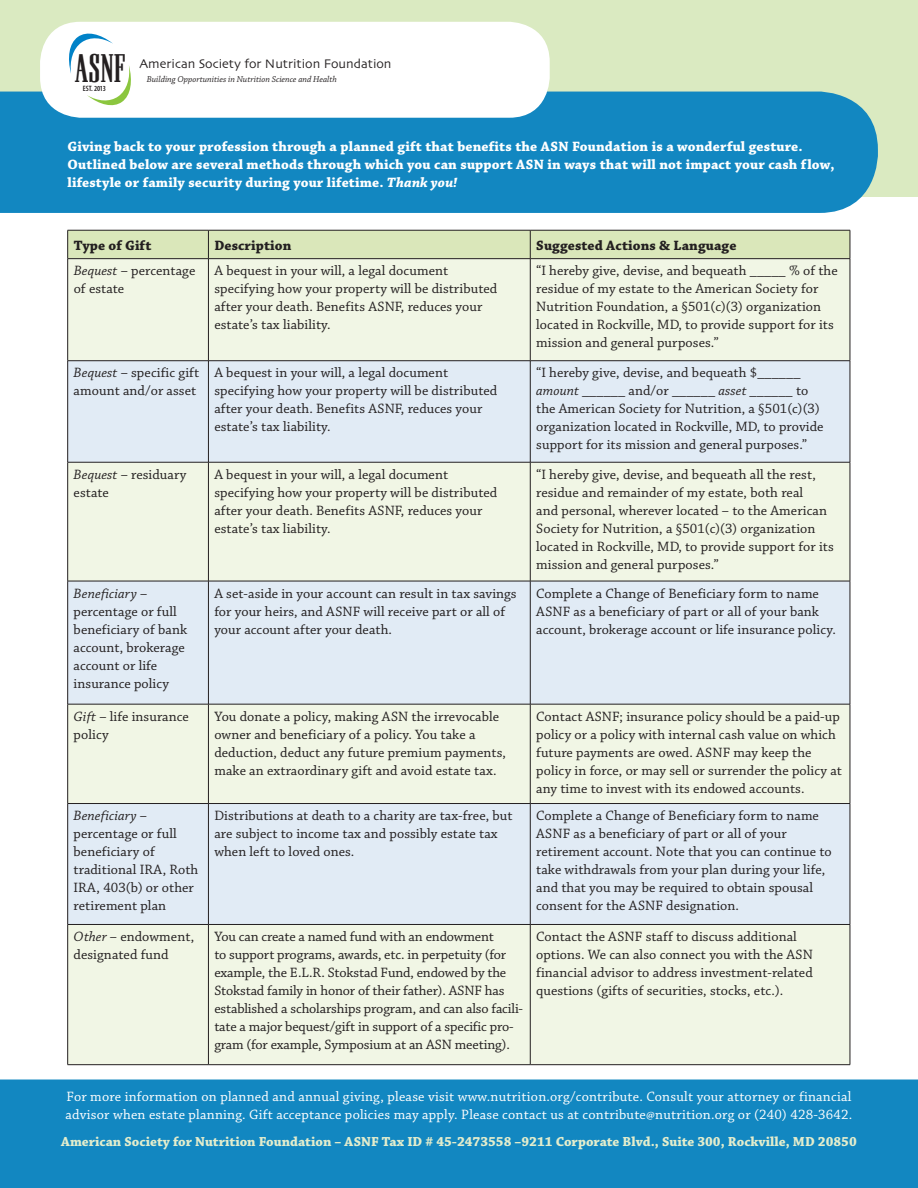
<style>
.page{position:relative;width:918px;height:1188px;background:#fff}
.page>*{position:absolute;margin:0;border:0;box-sizing:border-box;transform-origin:0 0}
.t1{font:700 41.7px "Pall Mall";color:#231f20}
.t2{font:14.25px/18px "Chaparral Pro";letter-spacing:.005em;color:#231f20}
.t3{font:700 14.25px/18px "Chaparral Pro";letter-spacing:.01em;color:#fff}
.t4{font:14.25px/18px "Chaparral Pro";letter-spacing:.015em;color:#fff}
.t5{font:700 14.25px "Chaparral Pro";letter-spacing:.005em;color:#231f20}
.t6{font:700 13.8px "Chaparral Pro";color:#e3edcd}
.t7{font:13.2px "Skia";color:#231f20}
.t8{font:italic 9px "Chaparral Pro";color:#231f20}
.t9{font:600 condensed 7.8px "Myriad Pro";letter-spacing:-.02em;color:#231f20}
.s1{font-style:italic}
</style>
<div class="page">
<div style="left:0;top:1080px;width:918px;height:108px;background:#1287c1"></div>
<div style="left:0;top:0;width:918px;height:197px;background:#daeac1"></div>
<div style="left:0;top:92px;width:878px;height:121px;background:#1287c1"></div>
<div style="left:68px;top:259px;width:782px;height:805px;background:#f1f6e5"></div>
<svg style="left:68px;top:361px;width:782px;height:563px;background:#e6eeee"></svg>
<div style="left:67px;top:230px;width:784px;height:29px;background:#dae7ba"></div>
<hr style="left:68px;top:258px;width:140px;height:1px;background:#231f20">
<hr style="left:67px;top:259px;width:1px;height:102px;background:#231f20">
<hr style="left:208px;top:258px;width:322px;height:1px;background:#231f20">
<hr style="left:208px;top:259px;width:1px;height:102px;background:#231f20">
<hr style="left:530px;top:258px;width:320px;height:1px;background:#231f20">
<hr style="left:530px;top:259px;width:1px;height:102px;background:#231f20">
<hr style="left:850px;top:259px;width:1px;height:102px;background:#231f20">
<hr style="left:68px;top:360px;width:140px;height:1px;background:#231f20">
<hr style="left:67px;top:361px;width:1px;height:101px;background:#231f20">
<hr style="left:208px;top:360px;width:322px;height:1px;background:#231f20">
<hr style="left:208px;top:361px;width:1px;height:101px;background:#231f20">
<hr style="left:530px;top:360px;width:320px;height:1px;background:#231f20">
<hr style="left:530px;top:361px;width:1px;height:101px;background:#231f20">
<hr style="left:850px;top:361px;width:1px;height:101px;background:#231f20">
<hr style="left:67px;top:581px;width:1px;height:123px;background:#231f20">
<hr style="left:208px;top:581px;width:1px;height:123px;background:#231f20">
<hr style="left:530px;top:581px;width:1px;height:123px;background:#231f20">
<hr style="left:850px;top:581px;width:1px;height:123px;background:#231f20">
<hr style="left:67px;top:804px;width:1px;height:120px;background:#231f20">
<hr style="left:208px;top:804px;width:1px;height:120px;background:#231f20">
<hr style="left:530px;top:804px;width:1px;height:120px;background:#231f20">
<hr style="left:850px;top:804px;width:1px;height:120px;background:#231f20">
<hr style="left:68px;top:462px;width:140px;height:1px;background:#231f20">
<hr style="left:67px;top:462px;width:1px;height:119px;background:#231f20">
<hr style="left:68px;top:581px;width:140px;height:1px;background:#231f20">
<hr style="left:208px;top:462px;width:322px;height:1px;background:#231f20">
<hr style="left:208px;top:462px;width:1px;height:119px;background:#231f20">
<hr style="left:208px;top:581px;width:322px;height:1px;background:#231f20">
<hr style="left:530px;top:462px;width:320px;height:1px;background:#231f20">
<hr style="left:530px;top:462px;width:1px;height:119px;background:#231f20">
<hr style="left:850px;top:462px;width:1px;height:119px;background:#231f20">
<hr style="left:530px;top:581px;width:320px;height:1px;background:#231f20">
<hr style="left:68px;top:704px;width:140px;height:1px;background:#231f20">
<hr style="left:67px;top:704px;width:1px;height:99px;background:#231f20">
<hr style="left:68px;top:803px;width:140px;height:1px;background:#231f20">
<hr style="left:208px;top:704px;width:322px;height:1px;background:#231f20">
<hr style="left:208px;top:704px;width:1px;height:99px;background:#231f20">
<hr style="left:208px;top:803px;width:322px;height:1px;background:#231f20">
<hr style="left:530px;top:704px;width:320px;height:1px;background:#231f20">
<hr style="left:530px;top:704px;width:1px;height:99px;background:#231f20">
<hr style="left:850px;top:704px;width:1px;height:99px;background:#231f20">
<hr style="left:530px;top:803px;width:320px;height:1px;background:#231f20">
<hr style="left:68px;top:924px;width:140px;height:1px;background:#231f20">
<hr style="left:67px;top:925px;width:1px;height:140px;background:#231f20">
<hr style="left:68px;top:1064px;width:140px;height:1px;background:#231f20">
<hr style="left:208px;top:924px;width:322px;height:1px;background:#231f20">
<hr style="left:208px;top:925px;width:1px;height:140px;background:#231f20">
<hr style="left:208px;top:1064px;width:322px;height:1px;background:#231f20">
<hr style="left:530px;top:924px;width:320px;height:1px;background:#231f20">
<hr style="left:530px;top:925px;width:1px;height:140px;background:#231f20">
<hr style="left:850px;top:925px;width:1px;height:140px;background:#231f20">
<hr style="left:530px;top:1064px;width:320px;height:1px;background:#231f20">
<div style="left:40px;top:22px;width:510px;height:96px;background:#fff;border-radius:40px"></div>
<svg style="left:69px;top:34px;width:62px;height:71px"></svg>
<h1 class="t1" style="left:75px;top:46px;width:52px">ASNF</h1>
<p class="t9" style="left:83px;top:84px;width:24px">EST. 2013</p>
<p class="t7" style="left:140px;top:55px;width:253px">American Society for Nutrition Foundation</p>
<p class="t8" style="left:147px;top:75px;width:192px">Building Opportunities in Nutrition Science and Health</p>
<p class="t3" style="left:68px;top:138px;width:769px">Giving back to your profession through a planned gift that benefits the ASN Foundation is a wonderful gesture.<br>Outlined below are several methods through which you can support ASN in ways that will not impact your cash flow, lifestyle or family security during your lifetime. <span class="s1">Thank you!</span></p>
<p class="t5" style="left:74px;top:237px;width:79px">Type of Gift</p>
<p class="t5" style="left:214px;top:237px;width:78px">Description</p>
<p class="t5" style="left:536px;top:237px;width:202px">Suggested Actions &amp; Language</p>
<p class="t2" style="left:74px;top:262px;width:123px"><span class="s1">Bequest</span> – percentage of estate</p>
<p class="t2" style="left:214px;top:262px;width:284px">A bequest in your will, a legal document specifying how your property will be distributed after your death. Benefits ASNF, reduces your estate’s tax liability.</p>
<p class="t2" style="left:536px;top:262px;width:303px">“I hereby give, devise, and bequeath _____ % of the residue of my estate to the American Society for Nutrition Foundation, a §501(c)(3) organization located in Rockville, MD, to provide support for its mission and general purposes.”</p>
<p class="t2" style="left:74px;top:364px;width:127px"><span class="s1">Bequest</span> – specific gift amount and/or asset</p>
<p class="t2" style="left:214px;top:364px;width:284px">A bequest in your will, a legal document specifying how your property will be distributed after your death. Benefits ASNF, reduces your estate’s tax liability.</p>
<p class="t2" style="left:536px;top:364px;width:289px">“I hereby give, devise, and bequeath $______ <span class="s1">amount</span> ______ and/or ______ <span class="s1">asset</span> ______ to the American Society for Nutrition, a §501(c)(3) organization located in Rockville, MD, to provide support for its mission and general purposes.”</p>
<p class="t2" style="left:74px;top:466px;width:114px"><span class="s1">Bequest</span> – residuary estate</p>
<p class="t2" style="left:214px;top:466px;width:284px">A bequest in your will, a legal document specifying how your property will be distributed after your death. Benefits ASNF, reduces your estate’s tax liability.</p>
<p class="t2" style="left:536px;top:466px;width:299px">“I hereby give, devise, and bequeath all the rest, residue and remainder of my estate, both real<br>and personal, wherever located – to the American Society for Nutrition, a §501(c)(3) organization located in Rockville, MD, to provide support for its mission and general purposes.”</p>
<p class="t2" style="left:74px;top:585px;width:115px"><span class="s1">Beneficiary</span> – percentage or full beneficiary of bank account, brokerage account or life insurance policy</p>
<p class="t2" style="left:214px;top:585px;width:304px">A set-aside in your account can result in tax savings for your heirs, and ASNF will receive part or all of your account after your death.</p>
<p class="t2" style="left:536px;top:585px;width:301px">Complete a Change of Beneficiary form to name<br>ASNF as a beneficiary of part or all of your bank account, brokerage account or life insurance policy.</p>
<p class="t2" style="left:74px;top:708px;width:117px"><span class="s1">Gift</span> – life insurance policy</p>
<p class="t2" style="left:214px;top:708px;width:293px">You donate a policy, making ASN the irrevocable owner and beneficiary of a policy. You take a deduction, deduct any future premium payments, make an extraordinary gift and avoid estate tax.</p>
<p class="t2" style="left:536px;top:708px;width:307px">Contact ASNF; insurance policy should be a paid-up policy or a policy with internal cash value on which future payments are owed. ASNF may keep the policy in force, or may sell or surrender the policy at any time to invest with its endowed accounts.</p>
<p class="t2" style="left:74px;top:807px;width:126px"><span class="s1">Beneficiary</span> – percentage or full beneficiary of traditional IRA, Roth<br>IRA, 403(b) or other retirement plan</p>
<p class="t2" style="left:214px;top:807px;width:300px">Distributions at death to a charity are tax-free, but are subject to income tax and possibly estate tax when left to loved ones.</p>
<p class="t2" style="left:536px;top:807px;width:297px">Complete a Change of Beneficiary form to name ASNF as a beneficiary of part or all of your retirement account. Note that you can continue to take withdrawals from your plan during your life, and that you may be required to obtain spousal consent for the ASNF designation.</p>
<p class="t2" style="left:74px;top:928px;width:122px"><span class="s1">Other</span> – endowment, designated fund</p>
<p class="t2" style="left:214px;top:928px;width:310px">You can create a named fund with an endowment<br>to support programs, awards, etc. in perpetuity (for example, the E.L.R. Stokstad Fund, endowed by the Stokstad family in honor of their father). ASNF has established a scholarships program, and can also facili&shy;tate a major bequest/gift in support of a specific pro&shy;gram (for example, Symposium at an ASN meeting).</p>
<p class="t2" style="left:536px;top:928px;width:278px">Contact the ASNF staff to discuss additional options. We can also connect you with the ASN financial advisor to address investment-related questions (gifts of securities, stocks, etc.).</p>
<p class="t4" style="left:66px;top:1088px;width:788px">For more information on planned and annual giving, please visit www.nutrition.org/contribute. Consult your attorney or financial advisor when estate planning. Gift acceptance policies may apply. Please contact us at contribute@nutrition.org or (240) 428-3642.</p>
<p class="t6" style="left:61px;top:1134px;width:797px">American Society for Nutrition Foundation – ASNF Tax ID # 45-2473558 –9211 Corporate Blvd., Suite 300, Rockville, MD 20850</p>
</div>
